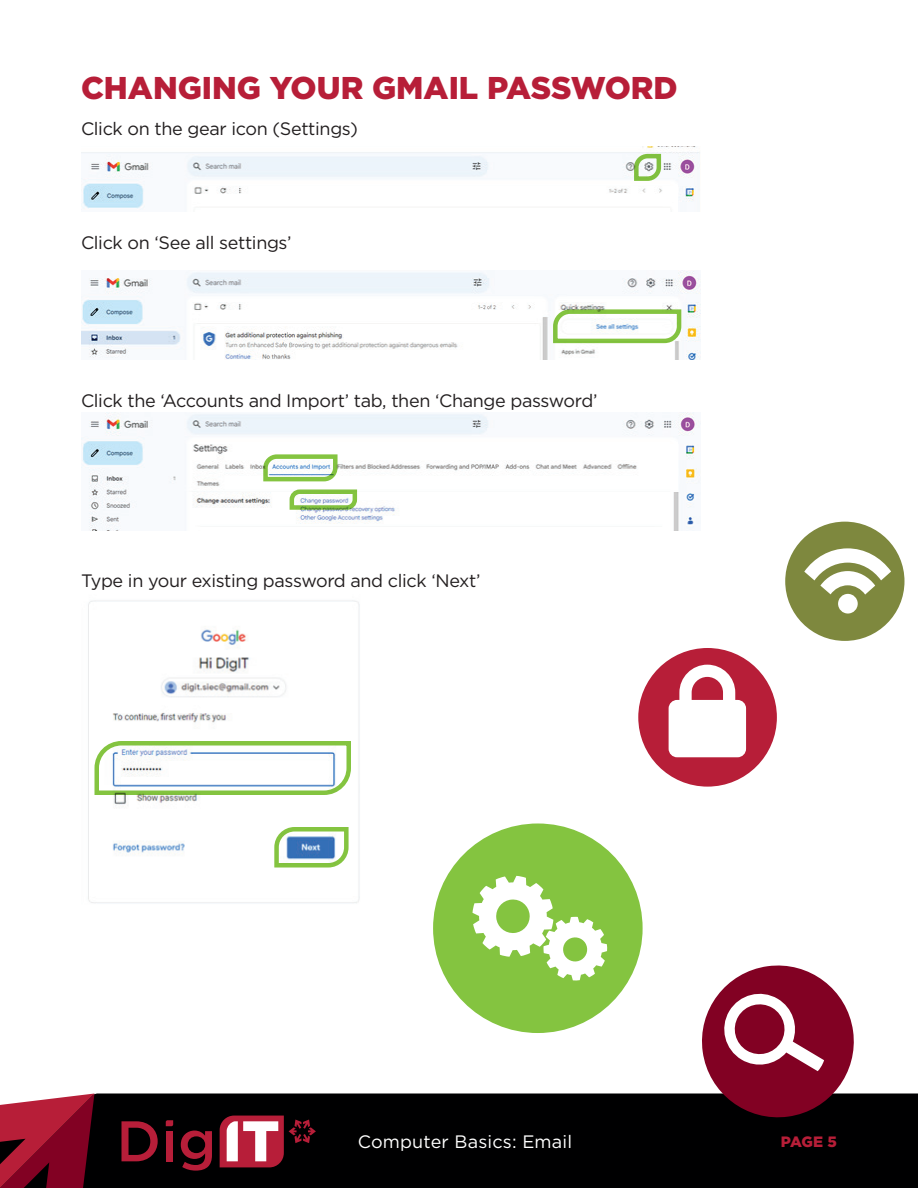
<style>
.page{position:relative;width:918px;height:1188px;background:#fff}
.page>*{position:absolute;margin:0;border:0;box-sizing:border-box;transform-origin:0 0}
.t1{font:900 31.5px "Gotham";color:#b71e38}
.t2{font:18px "Gotham";letter-spacing:-.02em;color:#231f20}
.t3{font:18px "Gotham";letter-spacing:.01em;color:#fff}
.t4{font:900 15px "Gotham";color:#b71e38}
</style>
<div class="page">
<img style="left:82px;top:146px;width:618px;height:64px">
<img style="left:82px;top:271px;width:619px;height:89px">
<img style="left:82px;top:412px;width:619px;height:118px">
<img style="left:88px;top:600px;width:272px;height:303px">
<svg style="left:633px;top:152px;width:30px;height:30px"></svg>
<svg style="left:552px;top:308px;width:131px;height:37px"></svg>
<svg style="left:273px;top:826px;width:77px;height:43px"></svg>
<svg style="left:93px;top:740px;width:259px;height:56px"></svg>
<svg style="left:262px;top:453px;width:97px;height:58px"></svg>
<div style="left:94px;top:1094px;width:824px;height:94px;background:#000001"></div>
<svg style="left:0;top:1094px;width:94px;height:94px;background:#8f1b34"></svg>
<svg style="left:122px;top:1121px;width:36px;height:40px"></svg>
<svg style="left:181px;top:1131px;width:31px;height:40px"></svg>
<div style="left:166px;top:1131px;width:7px;height:30px;background:#b71e39"></div>
<svg style="left:166px;top:1120px;width:7px;height:6px"></svg>
<svg style="left:220px;top:1116px;width:96px;height:51px"></svg>
<div style="left:433px;top:823px;width:210px;height:210px;background:#84c440;border-radius:50%"></div>
<svg style="left:472px;top:876px;width:135px;height:105px"></svg>
<div style="left:638px;top:648px;width:139px;height:139px;background:#b71e38;border-radius:50%"></div>
<svg style="left:669px;top:665px;width:77px;height:92px"></svg>
<div style="left:785px;top:522px;width:119px;height:119px;background:#7e883e;border-radius:50%"></div>
<div style="left:838px;top:594px;width:20px;height:20px;background:#fff;border-radius:50%"></div>
<svg style="left:804px;top:548px;width:87px;height:47px"></svg>
<svg style="left:697px;top:965px;width:162px;height:157px"></svg>
<h1 class="t1" style="left:81px;top:67px;width:598px">CHANGING YOUR GMAIL PASSWORD</h1>
<p class="t2" style="left:81px;top:117px;width:278px">Click on the gear icon (Settings)</p>
<p class="t2" style="left:81px;top:231px;width:212px">Click on ‘See all settings’</p>
<p class="t2" style="left:81px;top:389px;width:518px">Click the ‘Accounts and Import’ tab, then ‘Change password’</p>
<p class="t2" style="left:81px;top:569px;width:401px">Type in your existing password and click ‘Next’</p>
<p class="t3" style="left:358px;top:1130px;width:216px">Computer Basics: Email</p>
<p class="t4" style="left:781px;top:1131px;width:58px">PAGE 5</p>
</div>
